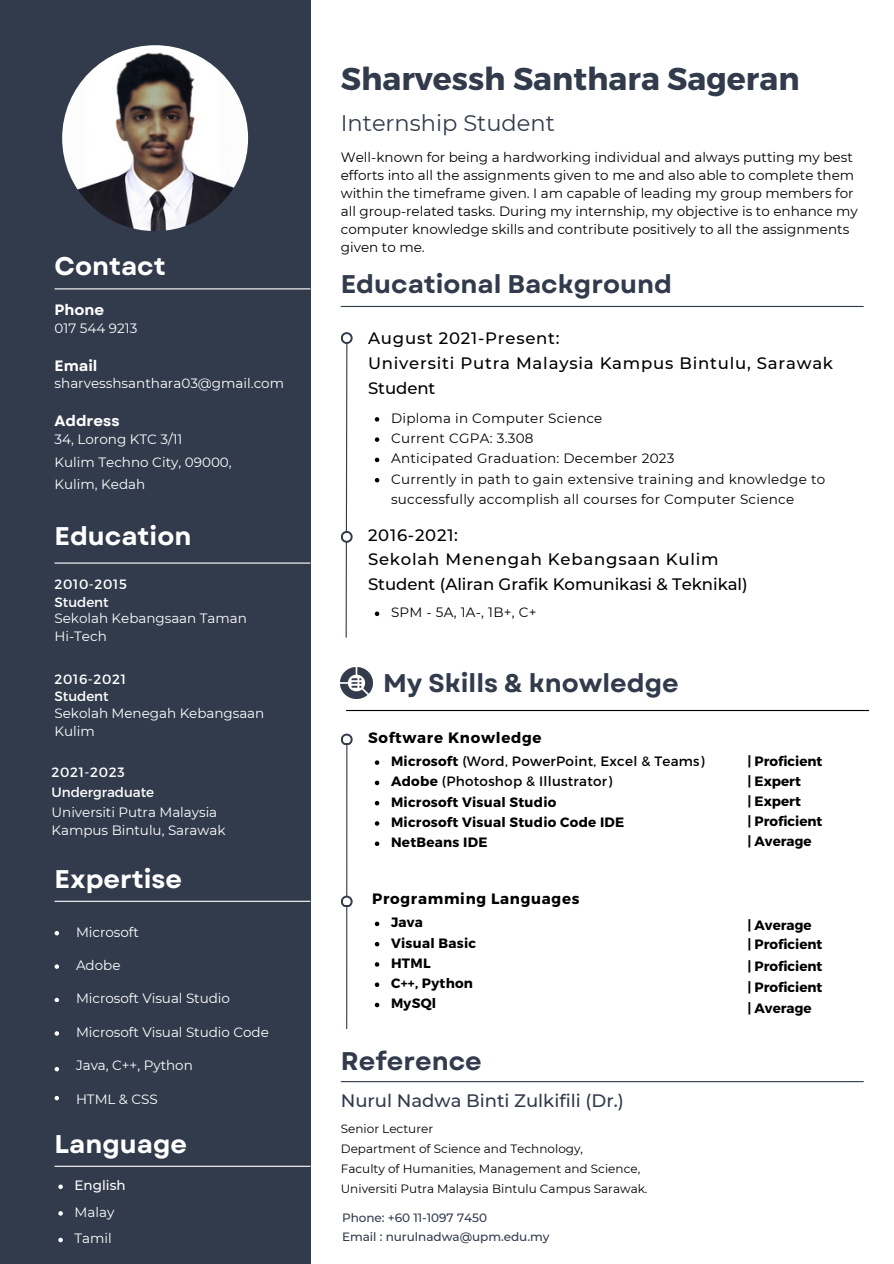
<style>
.page{position:relative;width:894px;height:1264px;background:#fff}
.page>*{position:absolute;margin:0;border:0;box-sizing:border-box;transform-origin:0 0}
.t1{font:700 31.5px "Montserrat";color:#323b4c}
.t2{font:700 25.5px "Garet";color:#323b4c}
.t3{font:700 25.5px "Garet";color:#fff}
.t4{font:22.5px "Montserrat";color:#323b4c}
.t5{font:500 18px "Montserrat";color:#323b4c}
.t6{font:500 16.5px/24.3px "Montserrat";letter-spacing:.045em;color:#000}
.t7{font:500 16.5px "Montserrat";letter-spacing:-.005em;color:#000}
.t8{font:700 15px "Montserrat";letter-spacing:.045em;color:#000}
.t9{font:700 15px "Garet";color:#fff}
.t10{font:13.5px/18px "Montserrat";color:#000}
.t11{font:13.5px/18px "Montserrat";letter-spacing:-.005em;color:#fff}
.t12{font:700 13.5px/20.2px "Montserrat";letter-spacing:.02em;color:#000}
.t13{font:13.5px/20.2px "Montserrat";letter-spacing:.02em;color:#000}
.t14{font:700 13.5px/20.1px "Montserrat";color:#000}
.t15{font:13.5px "Montserrat";letter-spacing:.045em;color:#fff}
.t16{font:500 13.5px "Montserrat";color:#fff}
.t17{font:12px/20px "Montserrat";color:#000}
.t18{font:500 12px/18.6px "Montserrat";color:#323b4c}
.s1{font-weight:400}
</style>
<div class="page">
<div style="left:0;top:0;width:310px;height:1263px;background:#323b4c"></div>
<hr style="left:55px;top:288px;width:255px;height:1px;background:#fff">
<hr style="left:55px;top:562px;width:255px;height:1px;background:#fff">
<hr style="left:341px;top:306px;width:522px;height:1px;background:#323b4c">
<svg style="left:345px;top:344px;width:3px;height:294px"></svg>
<svg style="left:375px;top:417px;width:4px;height:4px"></svg>
<svg style="left:375px;top:437px;width:4px;height:5px"></svg>
<svg style="left:375px;top:457px;width:4px;height:5px"></svg>
<svg style="left:375px;top:478px;width:4px;height:4px"></svg>
<svg style="left:341px;top:332px;width:11px;height:12px"></svg>
<div style="left:342px;top:334px;width:8px;height:8px;background:#fff;border-radius:50%"></div>
<svg style="left:341px;top:531px;width:11px;height:11px"></svg>
<div style="left:342px;top:533px;width:8px;height:7px;background:#fff;border-radius:50%"></div>
<hr style="left:341px;top:1081px;width:522px;height:1px;background:#323b4c">
<img style="left:62px;top:45px;width:186px;height:186px;border-radius:50%">
<svg style="left:55px;top:931px;width:4px;height:4px"></svg>
<svg style="left:55px;top:964px;width:4px;height:4px"></svg>
<svg style="left:55px;top:997px;width:4px;height:5px"></svg>
<svg style="left:55px;top:1031px;width:4px;height:4px"></svg>
<svg style="left:55px;top:1096px;width:4px;height:4px"></svg>
<svg style="left:55px;top:1067px;width:4px;height:4px"></svg>
<hr style="left:55px;top:900px;width:255px;height:1px;background:#fff">
<hr style="left:55px;top:1165px;width:255px;height:1px;background:#fff">
<svg style="left:375px;top:611px;width:4px;height:5px"></svg>
<img style="left:341px;top:667px;width:31px;height:31px">
<hr style="left:346px;top:710px;width:522px;height:1px;background:#000">
<hr style="left:346px;top:739px;width:1px;height:290px;background:#323b4c">
<svg style="left:375px;top:760px;width:4px;height:5px"></svg>
<svg style="left:375px;top:780px;width:4px;height:5px"></svg>
<svg style="left:375px;top:801px;width:4px;height:4px"></svg>
<svg style="left:375px;top:821px;width:4px;height:4px"></svg>
<svg style="left:375px;top:841px;width:4px;height:5px"></svg>
<svg style="left:341px;top:733px;width:11px;height:12px"></svg>
<div style="left:342px;top:735px;width:8px;height:8px;background:#fff;border-radius:50%"></div>
<svg style="left:341px;top:895px;width:11px;height:12px"></svg>
<div style="left:342px;top:897px;width:8px;height:8px;background:#fff;border-radius:50%"></div>
<svg style="left:375px;top:921px;width:4px;height:5px"></svg>
<svg style="left:375px;top:942px;width:4px;height:4px"></svg>
<svg style="left:375px;top:962px;width:4px;height:4px"></svg>
<svg style="left:375px;top:982px;width:4px;height:4px"></svg>
<svg style="left:375px;top:1002px;width:4px;height:5px"></svg>
<svg style="left:58px;top:1184px;width:5px;height:4px"></svg>
<svg style="left:58px;top:1211px;width:5px;height:4px"></svg>
<svg style="left:58px;top:1237px;width:5px;height:5px"></svg>
<h2 class="t3" style="left:55px;top:248px;width:113px">Contact</h2>
<p class="t9" style="left:55px;top:299px;width:51px">Phone</p>
<p class="t11" style="left:55px;top:319px;width:84px">017 544 9213</p>
<p class="t9" style="left:55px;top:355px;width:44px">Email</p>
<p class="t11" style="left:55px;top:374px;width:231px">sharvesshsanthara03@gmail.com</p>
<p class="t9" style="left:55px;top:409px;width:67px">Address</p>
<p class="t11" style="left:55px;top:428px;width:179px;line-height:22.5px">34, Lorong KTC 3/11<br>Kulim Techno City, 09000,<br>Kulim, Kedah</p>
<h2 class="t3" style="left:55px;top:518px;width:138px">Education</h2>
<p class="t15" style="left:55px;top:575px;width:74px">2010-2015</p>
<p class="t11" style="left:55px;top:592px;width:56px">Student</p>
<p class="t11" style="left:55px;top:609px;width:194px">Sekolah Kebangsaan Taman<br>Hi-Tech</p>
<p class="t15" style="left:55px;top:670px;width:73px">2016-2021</p>
<p class="t11" style="left:55px;top:686px;width:56px">Student</p>
<p class="t11" style="left:55px;top:703px;width:211px">Sekolah Menegah Kebangsaan<br>Kulim</p>
<p class="t15" style="left:52px;top:763px;width:75px">2021-2023</p>
<p class="t11" style="left:52px;top:782px;width:104px">Undergraduate</p>
<p class="t11" style="left:52px;top:803px;width:175px">Universiti Putra Malaysia<br>Kampus Bintulu, Sarawak</p>
<h2 class="t3" style="left:55px;top:860px;width:129px">Expertise</h2>
<p class="t11" style="left:76px;top:922px;width:64px">Microsoft</p>
<p class="t11" style="left:76px;top:956px;width:46px">Adobe</p>
<p class="t11" style="left:76px;top:989px;width:155px">Microsoft Visual Studio</p>
<p class="t11" style="left:76px;top:1023px;width:194px">Microsoft Visual Studio Code</p>
<p class="t11" style="left:76px;top:1056px;width:118px">Java, C++, Python</p>
<p class="t11" style="left:76px;top:1089px;width:83px">HTML &amp; CSS</p>
<h2 class="t3" style="left:55px;top:1125px;width:134px">Language</h2>
<h1 class="t1" style="left:341px;top:58px;width:460px">Sharvessh Santhara Sageran</h1>
<h3 class="t4" style="left:341px;top:110px;width:215px">Internship Student</h3>
<p class="t10" style="left:341px;top:148px;width:518px">Well-known for being a hardworking individual and always putting my best efforts into all the assignments given to me and also able to complete them within the timeframe given. I am capable of leading my group members for all group-related tasks. During my internship, my objective is to enhance my computer knowledge skills and contribute positively to all the assignments given to me.</p>
<h2 class="t2" style="left:341px;top:266px;width:332px">Educational Background</h2>
<p class="t6" style="left:368px;top:326px;width:466px">August 2021-Present:<br>Universiti Putra Malaysia Kampus Bintulu, Sarawak</p>
<p class="t7" style="left:368px;top:377px;width:69px">Student</p>
<p class="t13" style="left:391px;top:408px;width:435px">Diploma in Computer Science<br>Current CGPA: 3.308<br>Anticipated Graduation: December 2023<br>Currently in path to gain extensive training and knowledge to successfully accomplish all courses for Computer Science</p>
<p class="t6" style="left:368px;top:523px;width:352px">2016-2021:<br>Sekolah Menengah Kebangsaan Kulim</p>
<p class="t7" style="left:368px;top:574px;width:381px">Student (Aliran Grafik Komunikasi &amp; Teknikal)</p>
<p class="t10" style="left:391px;top:603px;width:147px">SPM - 5A, 1A-, 1B+, C+</p>
<h2 class="t2" style="left:383px;top:664px;width:297px">My Skills &amp; knowledge</h2>
<p class="t8" style="left:368px;top:727px;width:175px">Software Knowledge</p>
<p class="t12" style="left:391px;top:750px;width:315px">Microsoft <span class="s1">(Word, PowerPoint, Excel &amp; Teams)<br></span>Adobe <span class="s1">(Photoshop &amp; Illustrator)<br></span>Microsoft Visual Studio<br>Microsoft Visual Studio Code IDE<br>NetBeans IDE</p>
<p class="t8" style="left:372px;top:889px;width:209px">Programming Languages</p>
<p class="t12" style="left:391px;top:911px;width:86px">Java<br>Visual Basic<br>HTML<br>C++, Python<br>MySQl</p>
<h2 class="t2" style="left:341px;top:1043px;width:142px">Reference</h2>
<h3 class="t5" style="left:341px;top:1089px;width:284px">Nurul Nadwa Binti Zulkifili (Dr.)</h3>
<p class="t17" style="left:341px;top:1118px;width:301px">Senior Lecturer<br>Department of Science and Technology,<br>Faculty of Humanities, Management and Science,</p>
<p class="t14" style="left:747px;top:750px;width:77px">| Proficient | Expert<br>| Expert</p>
<p class="t14" style="left:747px;top:810px;width:77px">| Proficient | Average</p>
<p class="t14" style="left:747px;top:914px;width:77px;line-height:19.2px">| Average<br>| Proficient</p>
<p class="t12" style="left:747px;top:955px;width:77px;line-height:21px;text-align:justify">| Proficient | Proficient | Average</p>
<p class="t16" style="left:75px;top:1177px;width:53px">English</p>
<p class="t17" style="left:341px;top:1178px;width:308px">Universiti Putra Malaysia Bintulu Campus Sarawak.</p>
<p class="t11" style="left:75px;top:1198px;width:41px;line-height:26.5px">Malay<br>Tamil</p>
<p class="t18" style="left:342px;top:1208px;width:209px">Phone: +60 11-1097 7450<br>Email : nurulnadwa@upm.edu.my</p>
</div>
